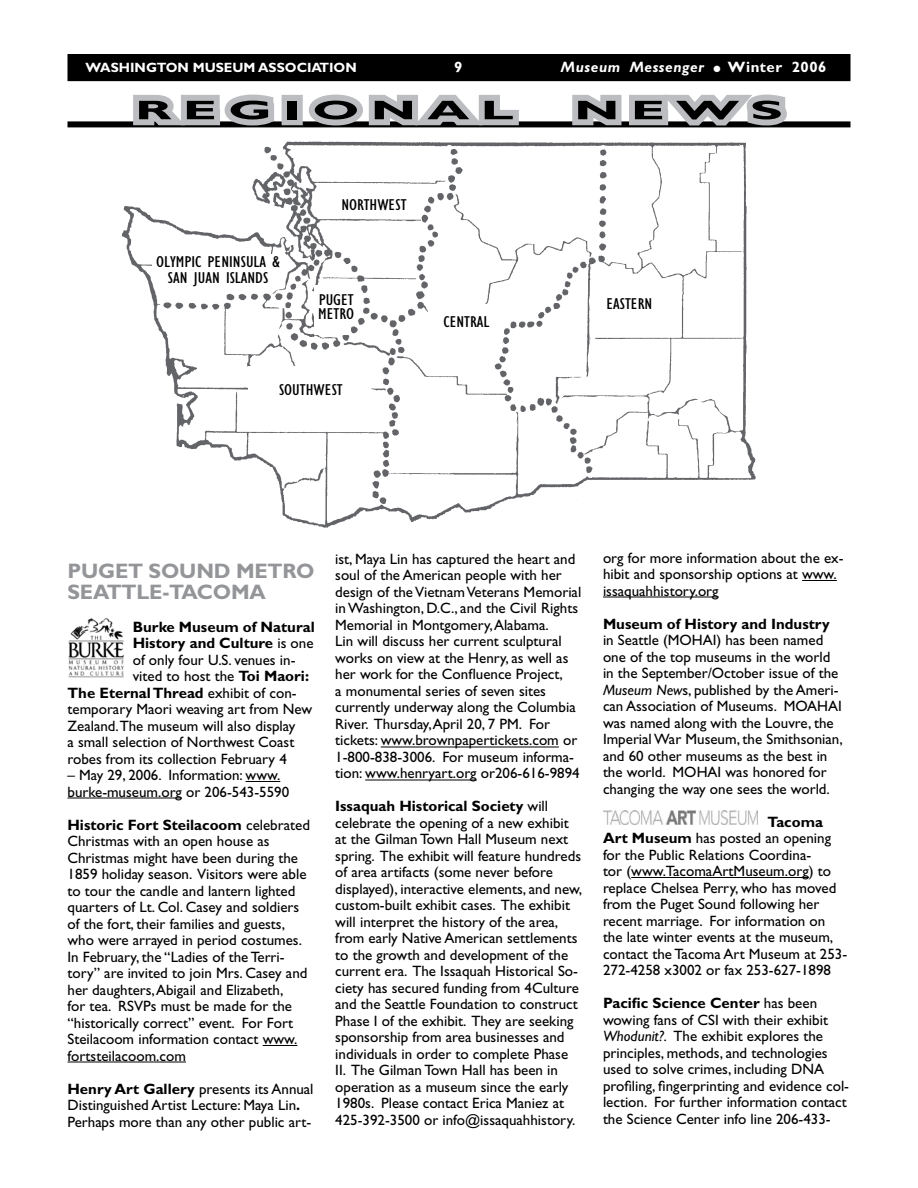
<style>
.page{position:relative;width:918px;height:1188px;background:#fff}
.page>*{position:absolute;margin:0;border:0;box-sizing:border-box;transform-origin:0 0}
.t1{font:700 27px "Gill Sans";color:#000;scale:2 1}
.t2{font:700 21px "Gill Sans";letter-spacing:-.01em;color:#939598}
.t3{font:condensed 16.2px/16.2px "Gill Sans";color:#000;text-align:center;scale:1.15 1}
.t4{font:15px/16.5px "Gill Sans";color:#000}
.t5{font:700 15px "Gill Sans";color:#000}
.t6{font:italic 700 15px "Gill Sans";letter-spacing:.04em;color:#fff}
.t7{font:700 15px "Gill Sans";color:#fff}
.t8{font:700 13.5px "Gill Sans";color:#fff}
.s1{font-style:normal}
.s2{font-weight:400}
.s3{font-weight:700}
.s4{font-style:italic}
</style>
<div class="page">
<div style="left:68px;top:55px;width:782px;height:25px;background:#000"></div>
<div style="left:68px;top:54px;width:782px;height:27px;border:2px solid #000"></div>
<div style="left:68px;top:121px;width:782px;height:6px;background:#000"></div>
<svg style="left:110px;top:94px;width:172px;height:34px"></svg>
<div style="left:282px;top:95px;width:21px;height:30px;border:12px solid #bcbdc0"></div>
<svg style="left:303px;top:94px;width:222px;height:34px"></svg>
<svg style="left:566px;top:94px;width:227px;height:34px"></svg>
<img style="left:122px;top:142px;width:633px;height:385px">
<div style="left:153px;top:254px;width:128px;height:21px;background:#fff"></div>
<div style="left:314px;top:286px;width:37px;height:49px;background:#fff"></div>
<div style="left:428px;top:304px;width:74px;height:44px;background:#fff"></div>
<div style="left:248px;top:366px;width:123px;height:37px;background:#fff"></div>
<hr style="left:246px;top:781px;width:34px;height:1px;background:#000">
<hr style="left:68px;top:798px;width:114px;height:1px;background:#000">
<hr style="left:263px;top:1045px;width:34px;height:1px;background:#000">
<hr style="left:68px;top:1062px;width:118px;height:1px;background:#000">
<hr style="left:381px;top:747px;width:178px;height:1px;background:#000">
<hr style="left:365px;top:780px;width:112px;height:1px;background:#000">
<hr style="left:802px;top:580px;width:35px;height:1px;background:#000">
<hr style="left:603px;top:597px;width:116px;height:1px;background:#000">
<hr style="left:631px;top:877px;width:178px;height:1px;background:#000">
<img style="left:603px;top:811px;width:154px;height:13px">
<img style="left:68px;top:618px;width:56px;height:60px">
<p class="t8" style="left:86px;top:59px;width:273px">WASHINGTON MUSEUM ASSOCIATION</p>
<p class="t7" style="left:454px;top:58px;width:10px">9</p>
<p class="t6" style="left:561px;top:58px;width:267px">Museum Messenger ● <span class="s1">Winter 2006</span></p>
<h1 class="t1" style="left:135px;top:94px;width:25px">Regiona</h1>
<h1 class="t1" style="left:481px;top:94px;width:18px">l</h1>
<h1 class="t1" style="left:574px;top:94px;width:106px">NEWS</h1>
<p class="t3" style="left:156px;top:254px;width:109px">OLYMPIC PENINSULA &amp;<br>SAN JUAN ISLANDS</p>
<p class="t3" style="left:341px;top:198px;width:58px">NORTHWEST</p>
<p class="t3" style="left:318px;top:293px;width:33px;line-height:14.4px;text-align:left">PUGET<br>METRO</p>
<p class="t3" style="left:279px;top:382px;width:57px">SOUTHWEST</p>
<p class="t3" style="left:443px;top:314px;width:41px">CENTRAL</p>
<p class="t3" style="left:606px;top:296px;width:41px">EASTERN</p>
<h2 class="t2" style="left:68px;top:558px;width:30px">Puget</h2>
<h2 class="t2" style="left:149px;top:558px;width:31px">Sound</h2>
<h2 class="t2" style="left:236px;top:558px;width:74px">Metro</h2>
<h2 class="t2" style="left:68px;top:579px;width:28px">Seatt</h2>
<h2 class="t2" style="left:137px;top:579px;width:63px">le-Tacoma</h2>
<p class="t5" style="left:133px;top:618px;width:184px">Burke Museum of Natural</p>
<p class="t5" style="left:133px;top:634px;width:182px">History and Culture <span class="s2">is one</span></p>
<p class="t4" style="left:133px;top:651px;width:164px">of only four U.S. venues in-</p>
<p class="t4" style="left:133px;top:668px;width:178px">vited to host the <span class="s3">Toi Maori:</span></p>
<p class="t5" style="left:68px;top:684px;width:231px">The Eternal Thread <span class="s2">exhibit of con-</span></p>
<p class="t4" style="left:68px;top:701px;width:246px">temporary Maori weaving art from New</p>
<p class="t4" style="left:68px;top:717px;width:229px">Zealand.The museum will also display</p>
<p class="t4" style="left:68px;top:734px;width:228px">a small selection of Northwest Coast</p>
<p class="t4" style="left:68px;top:750px;width:221px">robes from its collection February 4</p>
<p class="t4" style="left:68px;top:767px;width:223px">– May 29, 2006. Information: www. burke-museum.org or 206-543-5590</p>
<p class="t4" style="left:68px;top:816px;width:244px"><span class="s3">Historic Fort Steilacoom</span> celebrated Christmas with an open house as Christmas might have been during the 1859 holiday season. Visitors were able to tour the candle and lantern lighted quarters of Lt. Col. Casey and soldiers of the fort, their families and guests, who were arrayed in period costumes.<br>In February, the “Ladies of the Terri&shy;tory” are invited to join Mrs. Casey and her daughters, Abigail and Elizabeth,<br>for tea. RSVPs must be made for the “historically correct” event. For Fort Steilacoom information contact www. fortsteilacoom.com</p>
<p class="t4" style="left:68px;top:1080px;width:248px"><span class="s3">Henry Art Gallery</span> presents its Annual<br>Distinguished Artist Lecture: Maya Lin<span class="s3">.<br></span>Perhaps more than any other public art-</p>
<p class="t4" style="left:335px;top:551px;width:248px">ist, Maya Lin has captured the heart and soul of the American people with her design of the Vietnam Veterans Memorial in Washington, D.C., and the Civil Rights Memorial in Montgomery, Alabama.<br>Lin will discuss her current sculptural works on view at the Henry, as well as her work for the Confluence Project,<br>a monumental series of seven sites currently underway along the Columbia River. Thursday, April 20, 7 PM. For tickets: www.brownpapertickets.com or 1-800-838-3006. For museum informa&shy;tion: www.henryart.org or206-616-9894</p>
<p class="t4" style="left:335px;top:798px;width:248px"><span class="s3">Issaquah Historical Society</span> will celebrate the opening of a new exhibit at the Gilman Town Hall Museum next spring. The exhibit will feature hundreds of area artifacts (some never before displayed), interactive elements, and new, custom-built exhibit cases. The exhibit will interpret the history of the area, from early Native American settlements to the growth and development of the current era. The Issaquah Historical So&shy;ciety has secured funding from 4Culture and the Seattle Foundation to construct Phase I of the exhibit. They are seeking sponsorship from area businesses and individuals in order to complete Phase II. The Gilman Town Hall has been in operation as a museum since the early 1980s. Please contact Erica Maniez at 425-392-3500 or info@issaquahhistory.</p>
<p class="t4" style="left:603px;top:549px;width:242px">org for more information about the ex&shy;hibit and sponsorship options at www. issaquahhistory.org</p>
<p class="t5" style="left:603px;top:615px;width:228px">Museum of History and Industry</p>
<p class="t4" style="left:603px;top:632px;width:241px">in Seattle (MOHAI) has been named one of the top museums in the world in the September/October issue of the <span class="s4">Museum New</span>s, published by the Ameri&shy;can Association of Museums. MOAHAI was named along with the Louvre, the Imperial War Museum, the Smithsonian, and 60 other museums as the best in the world. MOHAI was honored for changing the way one sees the world.</p>
<p class="t4" style="left:603px;top:813px;width:246px;text-indent:165px"><span class="s3">Tacoma<br>Art Museum</span> has posted an opening for the Public Relations Coordina-<br>tor (www.TacomaArtMuseum.org) to replace Chelsea Perry, who has moved from the Puget Sound following her recent marriage. For information on the late winter events at the museum, contact the Tacoma Art Museum at 253-<br>272-4258 x3002 or fax 253-627-1898</p>
<p class="t4" style="left:603px;top:995px;width:248px"><span class="s3">Pacific Science Center</span> has been wowing fans of CSI with their exhibit <span class="s4">Whodunit?.</span> The exhibit explores the principles, methods, and technologies used to solve crimes, including DNA profiling, fingerprinting and evidence col&shy;lection. For further information contact the Science Center info line 206-433-</p>
</div>
